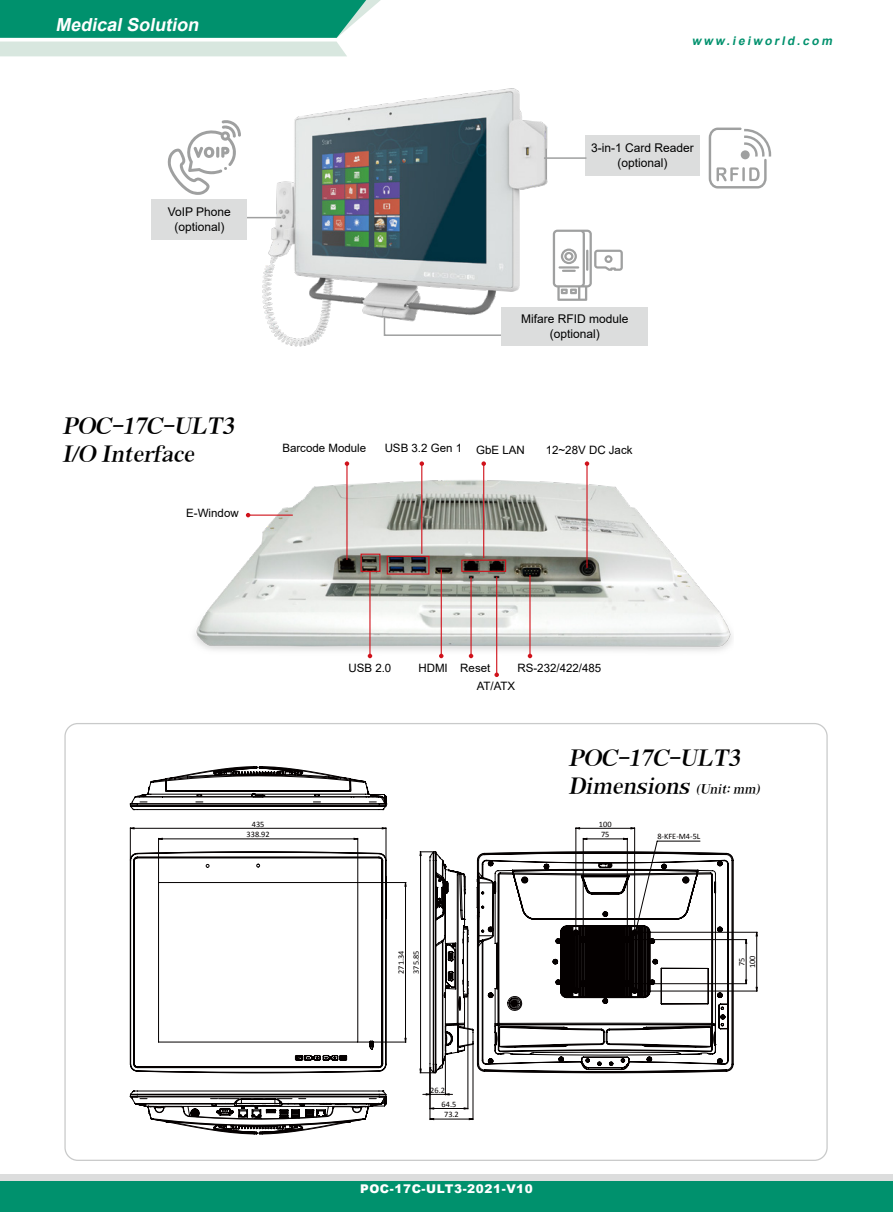
<style>
.page{position:relative;width:893px;height:1212px;background:#fff}
.page>*{position:absolute;margin:0;border:0;box-sizing:border-box;transform-origin:0 0}
.t1{font:italic 21px/28.2px "AR Roman 1 Heavy Euro";color:#000}
.t2{font:italic 700 18px "Arial";color:#fff}
.t3{font:12px/15px "Arial";color:#000;text-align:center}
.t4{font:900 12px "Arial";letter-spacing:.05em;color:#fff}
.t5{font:italic 700 12px "Arial";color:#00916d}
.t6{font:11.55px "Arial";color:#000}
.t7{font:8.25px/10.6px "Calibri";color:#040000}
.s1{font-size:12px}
</style>
<div class="page">
<div style="left:0;top:1174px;width:893px;height:38px;background:#dcdddd"></div>
<div style="left:0;top:1181px;width:893px;height:31px;background:#00916d"></div>
<svg style="left:0;top:0;width:381px;height:56px;background:#56b49c"></svg>
<hr style="left:386px;top:828px;width:1px;height:32px;background:#040000">
<hr style="left:130px;top:828px;width:1px;height:32px;background:#040000">
<hr style="left:473px;top:1042px;width:1px;height:77px;background:#040000">
<hr style="left:430px;top:1068px;width:1px;height:51px;background:#040000">
<hr style="left:468px;top:994px;width:1px;height:115px;background:#040000">
<hr style="left:357px;top:838px;width:1px;height:44px;background:#040000">
<hr style="left:158px;top:838px;width:1px;height:44px;background:#040000">
<hr style="left:358px;top:1042px;width:48px;height:1px;background:#040000">
<hr style="left:358px;top:882px;width:48px;height:1px;background:#040000">
<svg style="left:130px;top:827px;width:256px;height:2px"></svg>
<svg style="left:430px;top:1118px;width:43px;height:2px"></svg>
<svg style="left:430px;top:1107px;width:38px;height:2px"></svg>
<svg style="left:159px;top:838px;width:198px;height:2px"></svg>
<svg style="left:405px;top:883px;width:1px;height:159px"></svg>
<svg style="left:473px;top:858px;width:284px;height:215px"></svg>
<svg style="left:130px;top:851px;width:256px;height:222px"></svg>
<svg style="left:130px;top:766px;width:257px;height:44px"></svg>
<svg style="left:420px;top:851px;width:53px;height:244px"></svg>
<svg style="left:130px;top:1090px;width:256px;height:44px"></svg>
<svg style="left:477px;top:723px;width:256px;height:128px"></svg>
<svg style="left:477px;top:851px;width:256px;height:222px"></svg>
<img style="left:194px;top:468px;width:538px;height:204px">
<hr style="left:346px;top:464px;width:2px;height:96px;background:#d0121b">
<svg style="left:345px;top:461px;width:4px;height:5px"></svg>
<hr style="left:248px;top:514px;width:45px;height:2px;background:#d0121b">
<svg style="left:246px;top:513px;width:4px;height:4px"></svg>
<hr style="left:369px;top:572px;width:2px;height:84px;background:#d0121b">
<svg style="left:368px;top:654px;width:4px;height:4px"></svg>
<hr style="left:441px;top:569px;width:1px;height:87px;background:#d0121b">
<svg style="left:439px;top:654px;width:4px;height:4px"></svg>
<hr style="left:470px;top:577px;width:2px;height:79px;background:#d0121b">
<svg style="left:469px;top:654px;width:4px;height:4px"></svg>
<hr style="left:496px;top:577px;width:1px;height:98px;background:#d0121b">
<svg style="left:494px;top:672px;width:5px;height:5px"></svg>
<hr style="left:529px;top:575px;width:2px;height:81px;background:#d0121b">
<svg style="left:528px;top:654px;width:4px;height:4px"></svg>
<hr style="left:421px;top:464px;width:1px;height:90px;background:#d0121b">
<svg style="left:420px;top:461px;width:4px;height:5px"></svg>
<hr style="left:483px;top:464px;width:1px;height:94px;background:#d0121b">
<svg style="left:481px;top:461px;width:5px;height:5px"></svg>
<hr style="left:586px;top:464px;width:2px;height:104px;background:#d0121b">
<svg style="left:585px;top:461px;width:4px;height:5px"></svg>
<div style="left:361px;top:554px;width:19px;height:18px;border:1px solid #d0121b"></div>
<div style="left:387px;top:556px;width:42px;height:19px;border:1px solid #d0121b"></div>
<div style="left:461px;top:560px;width:45px;height:12px;border:1px solid #d0121b"></div>
<img style="left:247px;top:88px;width:318px;height:259px">
<div style="left:585px;top:135px;width:115px;height:41px;background:#dcdddd"></div>
<svg style="left:709px;top:128px;width:62px;height:60px"></svg>
<svg style="left:383px;top:315px;width:118px;height:22px"></svg>
<hr style="left:231px;top:217px;width:50px;height:1px;background:#9fa0a0">
<hr style="left:544px;top:157px;width:42px;height:2px;background:#9fa0a0">
<div style="left:501px;top:307px;width:147px;height:39px;background:#dcdddd"></div>
<svg style="left:553px;top:230px;width:70px;height:71px"></svg>
<div style="left:152px;top:199px;width:95px;height:40px;background:#dcdddd"></div>
<svg style="left:168px;top:120px;width:73px;height:75px"></svg>
<h2 class="t2" style="left:56px;top:12px;width:149px">MedicalSolution</h2>
<p class="t3" style="left:168px;top:204px;width:65px">VoIP Phone (optional)</p>
<h1 class="t1" style="left:62px;top:412px;width:177px">POC-17C-ULT3<br>I/O Interface</h1>
<p class="t6" style="left:186px;top:505px;width:54px">E-Window</p>
<p class="t5" style="left:692px;top:33px;width:145px">www.ieiworld.com</p>
<p class="t3" style="left:591px;top:141px;width:104px">3-in-1 Card Reader (optional)</p>
<p class="t3" style="left:521px;top:312px;width:109px">Mifare RFID module (optional)</p>
<p class="t6" style="left:282px;top:440px;width:85px">Barcode Module</p>
<p class="t6" style="left:385px;top:440px;width:142px">USB 3.2 Gen 1 GbE LAN</p>
<p class="t6" style="left:546px;top:441px;width:88px">12~28V DC Jack</p>
<p class="t7" style="left:252px;top:818px;width:14px">435</p>
<p class="t7" style="left:247px;top:829px;width:25px">338.92</p>
<p class="t6" style="left:348px;top:660px;width:44px">USB 2.0</p>
<p class="t6" style="left:418px;top:660px;width:73px">HDMI Reset</p>
<p class="t6" style="left:517px;top:660px;width:85px">RS-232/422/485</p>
<p class="t6" style="left:477px;top:678px;width:40px">AT/ATX</p>
<h1 class="t1" style="left:568px;top:744px;width:197px">POC-17C-ULT3<br>Dimensions <span class="s1">(Unit: mm)</span></h1>
<p class="t7" style="left:396px;top:974px;width:25px;rotate:-90deg">271.34</p>
<p class="t7" style="left:411px;top:974px;width:25px;rotate:-90deg">375.85</p>
<p class="t7" style="left:430px;top:1085px;width:16px">26.2</p>
<p class="t7" style="left:444px;top:1109px;width:16px">73.2</p>
<p class="t7" style="left:442px;top:1099px;width:16px">64.5</p>
<p class="t4" style="left:360px;top:1180px;width:174px">POC-17C-ULT3-2021-V10</p>
<p class="t7" style="left:599px;top:818px;width:14px">100</p>
<p class="t7" style="left:601px;top:829px;width:10px">75</p>
<p class="t7" style="left:657px;top:831px;width:44px">8-KFE-M4-5L</p>
<p class="t7" style="left:736px;top:968px;width:14px;rotate:-90deg">75<br>100</p>
</div>
